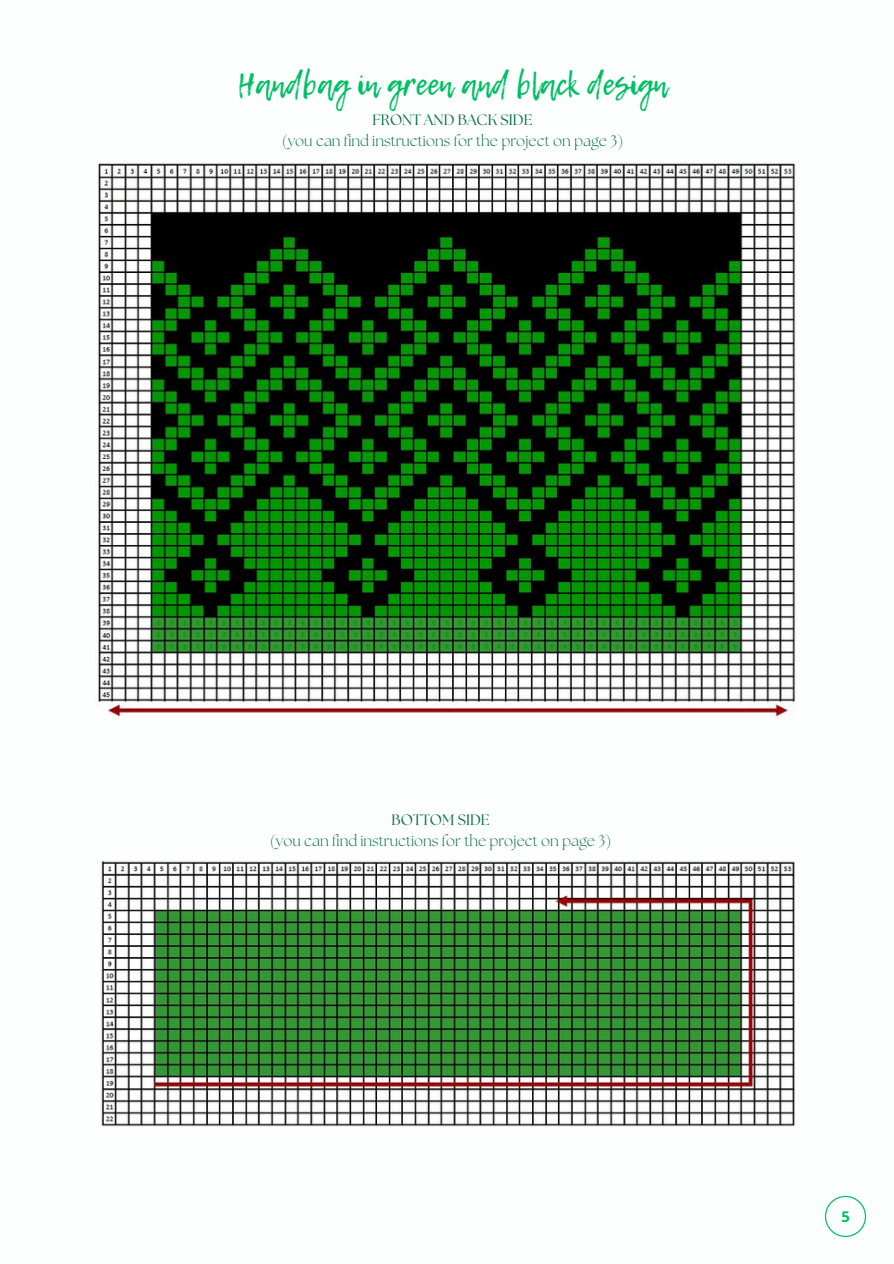
<style>
.page{position:relative;width:894px;height:1264px;background:#fff}
.page>*{position:absolute;margin:0;border:0;box-sizing:border-box;transform-origin:0 0}
.t1{font:30px "Lemon Tuesday";color:#00bf63}
.t2{font:300 15px "The Seasons";color:#046d3a}
.t3{font:15px "The Seasons";color:#046d3a}
</style>
<div class="page">
<svg style="left:824px;top:1195px;width:41px;height:41px"></svg>
<img style="left:95px;top:161px;width:701px;height:556px">
<img style="left:101px;top:861px;width:694px;height:266px">
<p class="t1" style="left:237px;top:62px;width:431px">Handbag in green and black design</p>
<p class="t3" style="left:372px;top:113px;width:162px">FRONT AND BACK SIDE</p>
<p class="t2" style="left:281px;top:134px;width:343px">(you can find instructions for the project on page 3)</p>
<p class="t3" style="left:391px;top:813px;width:100px">BOTTOM SIDE</p>
<p class="t2" style="left:270px;top:833px;width:343px">(you can find instructions for the project on page 3)</p>
</div>
